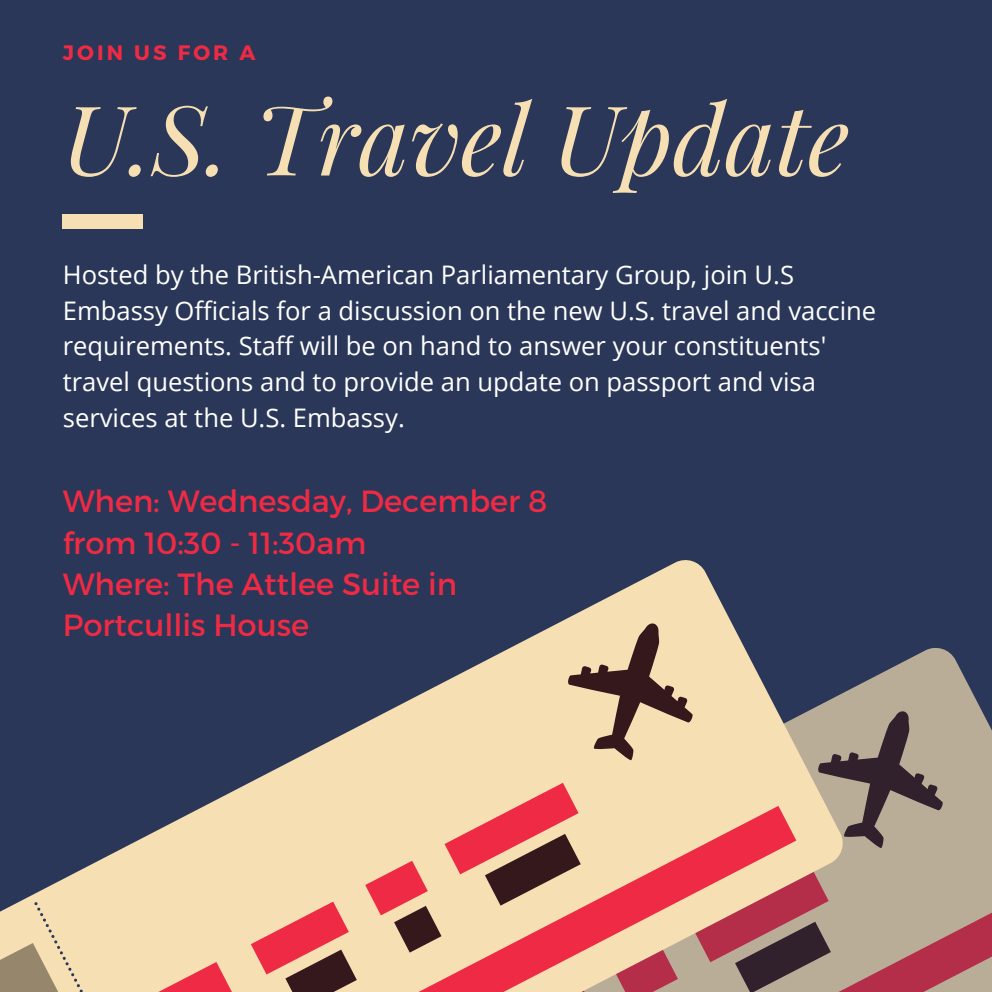
<style>
.page{position:relative;width:992px;height:992px;background:#2a3758}
.page>*{position:absolute;margin:0;border:0;box-sizing:border-box;transform-origin:0 0}
.t1{font:italic 96.75px "Playfair Display";color:#f7dfb4}
.t2{font:30.75px/41px "Montserrat";color:#ee2a44}
.t3{font:25.5px/35.8px "Open Sans";color:#fff}
.t4{font:700 20.75px "Montserrat";letter-spacing:.15em;color:#ee2a44}
</style>
<div class="page">
<svg style="left:960px;top:669px;width:32px;height:111px;fill:#baad98"></svg>
<svg style="left:960px;top:780px;width:32px;height:212px;fill:#baad98"></svg>
<svg style="left:587px;top:560px;width:137px;height:48px;fill:#f7dfb4"></svg>
<svg style="left:0;top:608px;width:960px;height:384px"></svg>
<div style="left:63px;top:214px;width:79px;height:14px;background:#f7dfb4"></div>
<p class="t4" style="left:63px;top:39px;width:194px">JOIN US FOR A</p>
<p class="t1" style="left:63px;top:71px;width:788px">U.S. Travel Update</p>
<p class="t3" style="left:63px;top:256px;width:815px">Hosted by the British-American Parliamentary Group, join U.S Embassy Officials for a discussion on the new U.S. travel and vaccine requirements. Staff will be on hand to answer your constituents' travel questions and to provide an update on passport and visa services at the U.S. Embassy.</p>
<p class="t2" style="left:63px;top:479px;width:486px">When: Wednesday, December 8 from 10:30 - 11:30am</p>
<p class="t2" style="left:63px;top:562px;width:396px">Where: The Attlee Suite in<br>Portcullis House</p>
</div>
